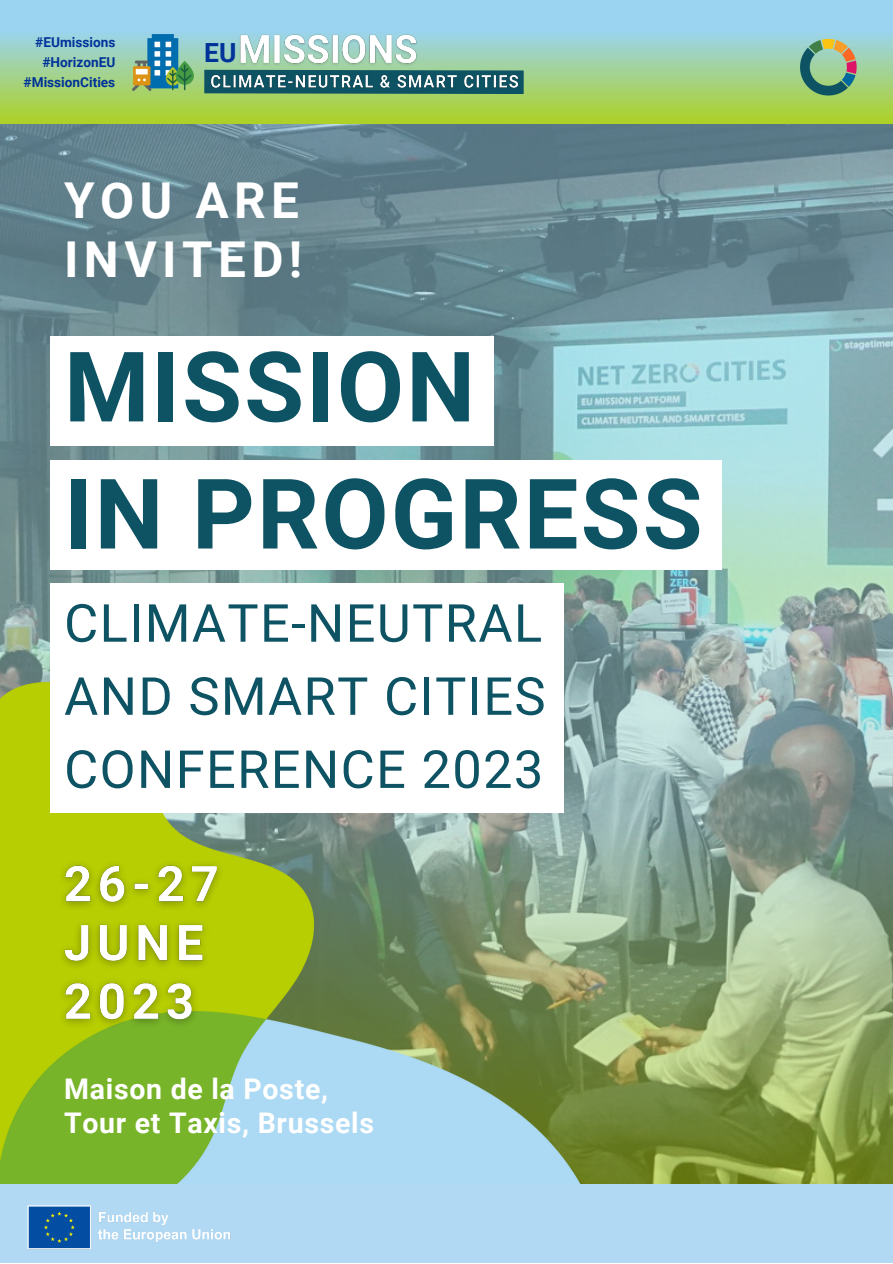
<style>
.page{position:relative;width:893px;height:1264px;background:#fff}
.page>*{position:absolute;margin:0;border:0;box-sizing:border-box;transform-origin:0 0}
.t1{font:700 97.35px "Roboto";letter-spacing:.02em;color:#0d5364}
.t2{font:52.5px/73.1px "Roboto";letter-spacing:.025em;color:#0d5364;text-align:justify}
.t3{font:700 49.5px/58.5px "Roboto";letter-spacing:.11em;color:#fff}
.t4{font:700 28.5px "Roboto";letter-spacing:.025em;color:#fff}
.t5{font:700 26.4px "Roboto";color:#039}
.t6{font:700 13.65px "Roboto";color:#039}
</style>
<div class="page">
<img style="left:0;top:123px;width:892px;height:1061px">
<img style="left:0;top:683px;width:605px;height:501px">
<div style="left:0;top:1184px;width:892px;height:78px;background:#b1d9f4"></div>
<img style="left:27px;top:1205px;width:204px;height:45px">
<div style="left:50px;top:336px;width:443px;height:109px;background:#fff"></div>
<div style="left:50px;top:460px;width:671px;height:109px;background:#fff"></div>
<div style="left:50px;top:584px;width:514px;height:229px;background:#fff"></div>
<img style="left:0;top:0;width:892px;height:123px">
<svg style="left:181px;top:58px;width:366px;height:48px;background:#a2cf70"></svg>
<img style="left:133px;top:34px;width:61px;height:57px">
<img style="left:233px;top:24px;width:190px;height:46px">
<img style="left:208px;top:70px;width:313px;height:24px">
<img style="left:788px;top:27px;width:79px;height:79px">
<img style="left:51px;top:844px;width:204px;height:201px">
<p class="t6" style="left:35px;top:34px;width:82px">#EUmissions</p>
<p class="t6" style="left:42px;top:54px;width:74px">#HorizonEU</p>
<p class="t6" style="left:24px;top:74px;width:93px">#MissionCities</p>
<p class="t5" style="left:204px;top:38px;width:34px">EU</p>
<p class="t3" style="left:64px;top:172px;width:240px">YOU ARE<br>INVITED!</p>
<p class="t1" style="left:64px;top:331px;width:412px">MISSION</p>
<p class="t1" style="left:64px;top:458px;width:640px">IN PROGRESS</p>
<p class="t2" style="left:64px;top:587px;width:483px">CLIMATE-NEUTRAL AND SMART CITIES CONFERENCE 2023</p>
<p class="t4" style="left:64px;top:1072px;width:265px">Maison de la Poste,</p>
<p class="t4" style="left:64px;top:1106px;width:311px">Tour et Taxis, Brussels</p>
</div>
